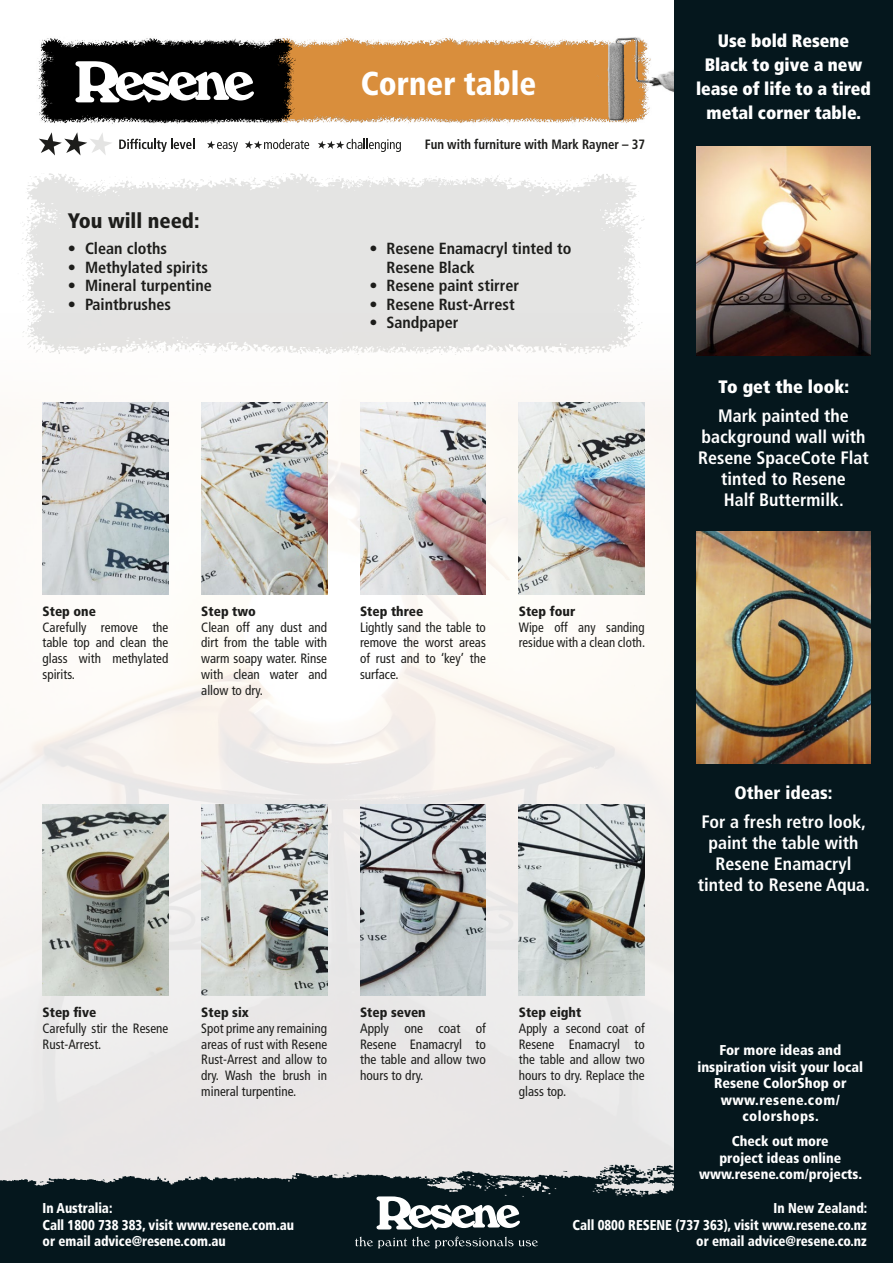
<style>
.page{position:relative;width:893px;height:1263px;background:#fff}
.page>*{position:absolute;margin:0;border:0;box-sizing:border-box;transform-origin:0 0}
.t1{font:900 condensed 33px "Frutiger";color:#fff;scale:.95 1}
.t2{font:900 condensed 21px "Frutiger";color:#1d1d1b}
.t3{font:700 condensed 18px/21px "Frutiger";color:#fff;text-align:center}
.t4{font:900 condensed 18px/24px "Frutiger";color:#fff;text-align:center}
.t5{font:900 condensed 18px "Frutiger";color:#fff}
.t6{font:700 condensed 16.2px/18.5px "Frutiger";color:#1d1d1b}
.t7{font:900 condensed 14.25px/16.5px "Frutiger";color:#fff;scale:.92 1}
.t8{font:900 condensed 14.25px/16.5px "Frutiger";color:#fff;text-align:center}
.t9{font:condensed 13.5px/15.8px "Frutiger";color:#1d1d1b;text-align:justify}
.t10{font:900 condensed 13.5px "Frutiger";color:#1d1d1b}
.t11{font:condensed 13.5px/15.8px "Frutiger";color:#1d1d1b;scale:.95 1}
.t12{font:700 condensed 13.5px "Frutiger";letter-spacing:-.005em;color:#1d1d1b;scale:.95 1}
</style>
<div class="page">
<img style="left:21px;top:155px;width:624px;height:132px">
<img style="left:315px;top:37px;width:359px;height:86px">
<img style="left:37px;top:38px;width:278px;height:86px">
<svg style="left:75px;top:61px;width:179px;height:41px"></svg>
<img style="left:0;top:287px;width:674px;height:874px">
<div style="left:674px;top:0;width:219px;height:1263px;background:#05171d"></div>
<img style="left:0;top:1161px;width:674px;height:102px">
<svg style="left:39px;top:132px;width:73px;height:23px"></svg>
<svg style="left:119px;top:139px;width:75px;height:13px"></svg>
<svg style="left:318px;top:139px;width:83px;height:13px"></svg>
<svg style="left:245px;top:139px;width:64px;height:10px"></svg>
<svg style="left:207px;top:141px;width:31px;height:11px"></svg>
<img style="left:201px;top:804px;width:126px;height:192px">
<img style="left:360px;top:804px;width:126px;height:192px">
<img style="left:519px;top:804px;width:126px;height:192px">
<img style="left:43px;top:804px;width:125px;height:192px">
<img style="left:201px;top:403px;width:126px;height:192px">
<img style="left:360px;top:403px;width:126px;height:192px">
<img style="left:519px;top:403px;width:126px;height:192px">
<img style="left:43px;top:403px;width:125px;height:192px">
<img style="left:696px;top:146px;width:175px;height:209px">
<img style="left:696px;top:531px;width:175px;height:233px">
<svg style="left:355px;top:1236px;width:183px;height:12px;background:#2f3e43"></svg>
<svg style="left:376px;top:1196px;width:144px;height:33px"></svg>
<h2 class="t2" style="left:68px;top:208px;width:133px">You will need:</h2>
<p class="t6" style="left:68px;top:240px;width:101px">• Clean cloths</p>
<p class="t6" style="left:68px;top:258px;width:142px">• Methylated spirits</p>
<p class="t6" style="left:68px;top:276px;width:145px">• Mineral turpentine</p>
<p class="t6" style="left:68px;top:295px;width:105px">• Paintbrushes</p>
<h1 class="t1" style="left:361px;top:63px;width:186px">Corner table</h1>
<p class="t12" style="left:425px;top:137px;width:233px">Fun with furniture with Mark Rayner – 37</p>
<p class="t6" style="left:386px;top:240px;width:186px;text-indent:-17px">• Resene Enamacryl tinted to<br>Resene Black</p>
<p class="t6" style="left:369px;top:276px;width:151px">• Resene paint stirrer</p>
<p class="t6" style="left:369px;top:295px;width:147px">• Resene Rust-Arrest</p>
<p class="t6" style="left:369px;top:313px;width:91px">• Sandpaper</p>
<p class="t10" style="left:43px;top:603px;width:55px">Step one</p>
<p class="t9" style="left:43px;top:619px;width:127px">Carefully remove the table top and clean the glass with methylated spirits.</p>
<p class="t10" style="left:201px;top:603px;width:56px">Step two</p>
<p class="t9" style="left:201px;top:619px;width:127px">Clean off any dust and dirt from the table with warm soapy water. Rinse with clean water and allow to dry.</p>
<p class="t10" style="left:360px;top:603px;width:65px">Step three</p>
<p class="t9" style="left:360px;top:619px;width:127px">Lightly sand the table to remove the worst areas of rust and to ‘key’ the surface.</p>
<p class="t10" style="left:519px;top:603px;width:58px">Step four</p>
<p class="t11" style="left:519px;top:619px;width:134px">Wipe off any sanding residue with a clean cloth.</p>
<p class="t10" style="left:43px;top:1004px;width:55px">Step five</p>
<p class="t9" style="left:43px;top:1020px;width:127px">Carefully stir the Resene<br>Rust-Arrest.</p>
<p class="t10" style="left:201px;top:1004px;width:49px">Step six</p>
<p class="t9" style="left:201px;top:1020px;width:127px">Spot prime any remaining areas of rust with Resene Rust-Arrest and allow to dry. Wash the brush in mineral turpentine.</p>
<p class="t10" style="left:360px;top:1004px;width:67px">Step seven</p>
<p class="t9" style="left:360px;top:1020px;width:127px">Apply one coat of Resene Enamacryl to the table and allow two hours to dry.</p>
<p class="t10" style="left:519px;top:1004px;width:64px">Step eight</p>
<p class="t9" style="left:519px;top:1020px;width:127px">Apply a second coat of Resene Enamacryl to the table and allow two hours to dry. Replace the glass top.</p>
<h3 class="t4" style="left:696px;top:29px;width:176px">Use bold Resene<br>Black to give a new lease of life to a tired metal corner table.</h3>
<h3 class="t4" style="left:719px;top:374px;width:132px">To get the look:</h3>
<h3 class="t3" style="left:698px;top:406px;width:172px">Mark painted the background wall with<br>Resene SpaceCote Flat tinted to Resene<br>Half Buttermilk.</h3>
<h3 class="t5" style="left:735px;top:782px;width:99px">Other ideas:</h3>
<h3 class="t3" style="left:698px;top:812px;width:173px">For a fresh retro look, paint the table with<br>Resene Enamacryl tinted to Resene Aqua.</h3>
<p class="t8" style="left:697px;top:1042px;width:167px">For more ideas and inspiration visit your local<br>Resene ColorShop or www.resene.com/ colorshops.</p>
<p class="t8" style="left:699px;top:1133px;width:165px">Check out more<br>project ideas online www.resene.com/projects.</p>
<p class="t7" style="left:43px;top:1200px;width:275px">In Australia:<br>Call 1800 738 383, visit www.resene.com.au or email advice@resene.com.au</p>
<p class="t7" style="left:573px;top:1200px;width:322px;text-align:right">In New Zealand:<br>Call 0800 RESENE (737 363), visit www.resene.co.nz or email advice@resene.co.nz</p>
</div>
